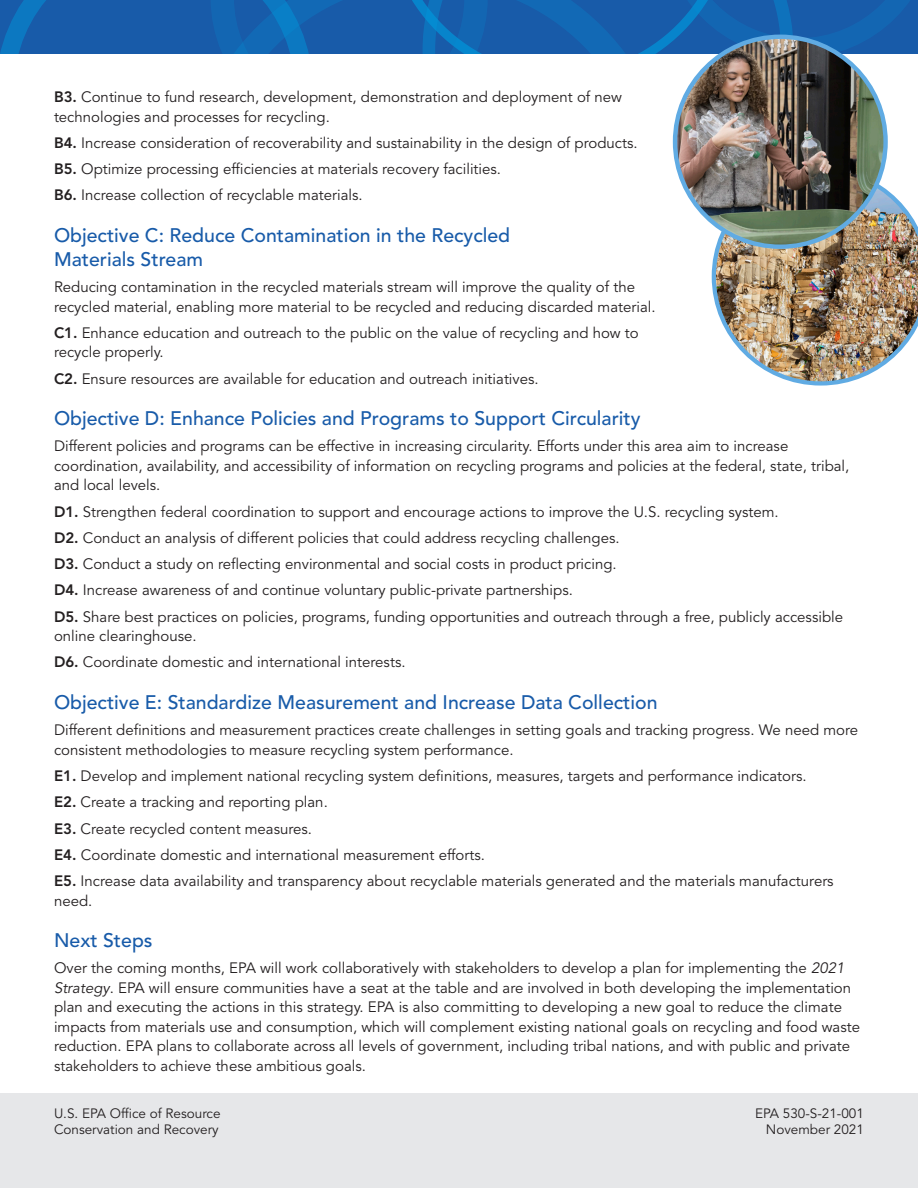
<style>
.page{position:relative;width:918px;height:1188px;background:#fff}
.page>*{position:absolute;margin:0;border:0;box-sizing:border-box;transform-origin:0 0}
.Header_02{font:500 19.5px/24px "Avenir LT Std";color:#185ba9}
.Body_Copy{font:15px/19.5px "Avenir LT Std";color:#231f20}
.t1{font:13.5px "Avenir LT Std";color:#231f20}
.s1{font-weight:800}
.s2{font-style:italic}
</style>
<div class="page">
<svg style="left:0;top:0;width:918px;height:54px;background:#1660ad"></svg>
<img style="left:712px;top:169px;width:206px;height:217px">
<img style="left:675px;top:37px;width:211px;height:210px;border-radius:105px">
<div style="left:0;top:1094px;width:918px;height:94px;background:#e6e7e9"></div>
<p class="Body_Copy" style="left:54px;top:88px;width:570px"><span class="s1">B3.</span> Continue to fund research, development, demonstration and deployment of new technologies and processes for recycling.</p>
<p class="Body_Copy" style="left:54px;top:133px;width:585px"><span class="s1">B4.</span> Increase consideration of recoverability and sustainability in the design of products.</p>
<p class="Body_Copy" style="left:54px;top:160px;width:449px"><span class="s1">B5.</span> Optimize processing efficiencies at materials recovery facilities.</p>
<p class="Body_Copy" style="left:54px;top:186px;width:310px"><span class="s1">B6.</span> Increase collection of recyclable materials.</p>
<p class="Header_02" style="left:54px;top:224px;width:458px">Objective C: Reduce Contamination in the Recycled<br>Materials Stream</p>
<p class="Body_Copy" style="left:54px;top:278px;width:603px">Reducing contamination in the recycled materials stream will improve the quality of the recycled material, enabling more material to be recycled and reducing discarded material.</p>
<p class="Body_Copy" style="left:54px;top:323px;width:586px"><span class="s1">C1.</span> Enhance education and outreach to the public on the value of recycling and how to recycle properly.</p>
<p class="Body_Copy" style="left:54px;top:369px;width:486px"><span class="s1">C2.</span> Ensure resources are available for education and outreach initiatives.</p>
<p class="Header_02" style="left:54px;top:407px;width:588px">Objective D: Enhance Policies and Programs to Support Circularity</p>
<p class="Body_Copy" style="left:54px;top:437px;width:797px">Different policies and programs can be effective in increasing circularity. Efforts under this area aim to increase coordination, availability, and accessibility of information on recycling programs and policies at the federal, state, tribal, and local levels.</p>
<p class="Body_Copy" style="left:54px;top:502px;width:726px"><span class="s1">D1.</span> Strengthen federal coordination to support and encourage actions to improve the U.S. recycling system.</p>
<p class="Body_Copy" style="left:54px;top:528px;width:567px"><span class="s1">D2.</span> Conduct an analysis of different policies that could address recycling challenges.</p>
<p class="Body_Copy" style="left:54px;top:555px;width:564px"><span class="s1">D3.</span> Conduct a study on reflecting environmental and social costs in product pricing.</p>
<p class="Body_Copy" style="left:54px;top:581px;width:520px"><span class="s1">D4.</span> Increase awareness of and continue voluntary public-private partnerships.</p>
<p class="Body_Copy" style="left:54px;top:607px;width:791px"><span class="s1">D5.</span> Share best practices on policies, programs, funding opportunities and outreach through a free, publicly accessible online clearinghouse.</p>
<p class="Body_Copy" style="left:54px;top:653px;width:353px"><span class="s1">D6.</span> Coordinate domestic and international interests.</p>
<p class="Header_02" style="left:54px;top:691px;width:605px">Objective E: Standardize Measurement and Increase Data Collection</p>
<p class="Body_Copy" style="left:54px;top:721px;width:806px">Different definitions and measurement practices create challenges in setting goals and tracking progress. We need more consistent methodologies to measure recycling system performance.</p>
<p class="Body_Copy" style="left:54px;top:767px;width:754px"><span class="s1">E1.</span> Develop and implement national recycling system definitions, measures, targets and performance indicators.</p>
<p class="Body_Copy" style="left:54px;top:793px;width:275px"><span class="s1">E2.</span> Create a tracking and reporting plan.</p>
<p class="Body_Copy" style="left:54px;top:819px;width:260px"><span class="s1">E3.</span> Create recycled content measures.</p>
<p class="Body_Copy" style="left:54px;top:845px;width:433px"><span class="s1">E4.</span> Coordinate domestic and international measurement efforts.</p>
<p class="Body_Copy" style="left:54px;top:872px;width:781px"><span class="s1">E5.</span> Increase data availability and transparency about recyclable materials generated and the materials manufacturers need.</p>
<p class="Header_02" style="left:54px;top:929px;width:100px">Next Steps</p>
<p class="Body_Copy" style="left:54px;top:959px;width:808px">Over the coming months, EPA will work collaboratively with stakeholders to develop a plan for implementing the <span class="s2">2021<br>Strategy</span>. EPA will ensure communities have a seat at the table and are involved in both developing the implementation plan and executing the actions in this strategy. EPA is also committing to developing a new goal to reduce the climate impacts from materials use and consumption, which will complement existing national goals on recycling and food waste reduction. EPA plans to collaborate across all levels of government, including tribal nations, and with public and private stakeholders to achieve these ambitious goals.</p>
<p class="t1" style="left:54px;top:1105px;width:168px">U.S. EPA Office of Resource</p>
<p class="t1" style="left:54px;top:1122px;width:166px">Conservation and Recovery</p>
<p class="t1" style="left:755px;top:1105px;width:110px">EPA 530-S-21-001</p>
<p class="t1" style="left:766px;top:1122px;width:100px">November 2021</p>
</div>
